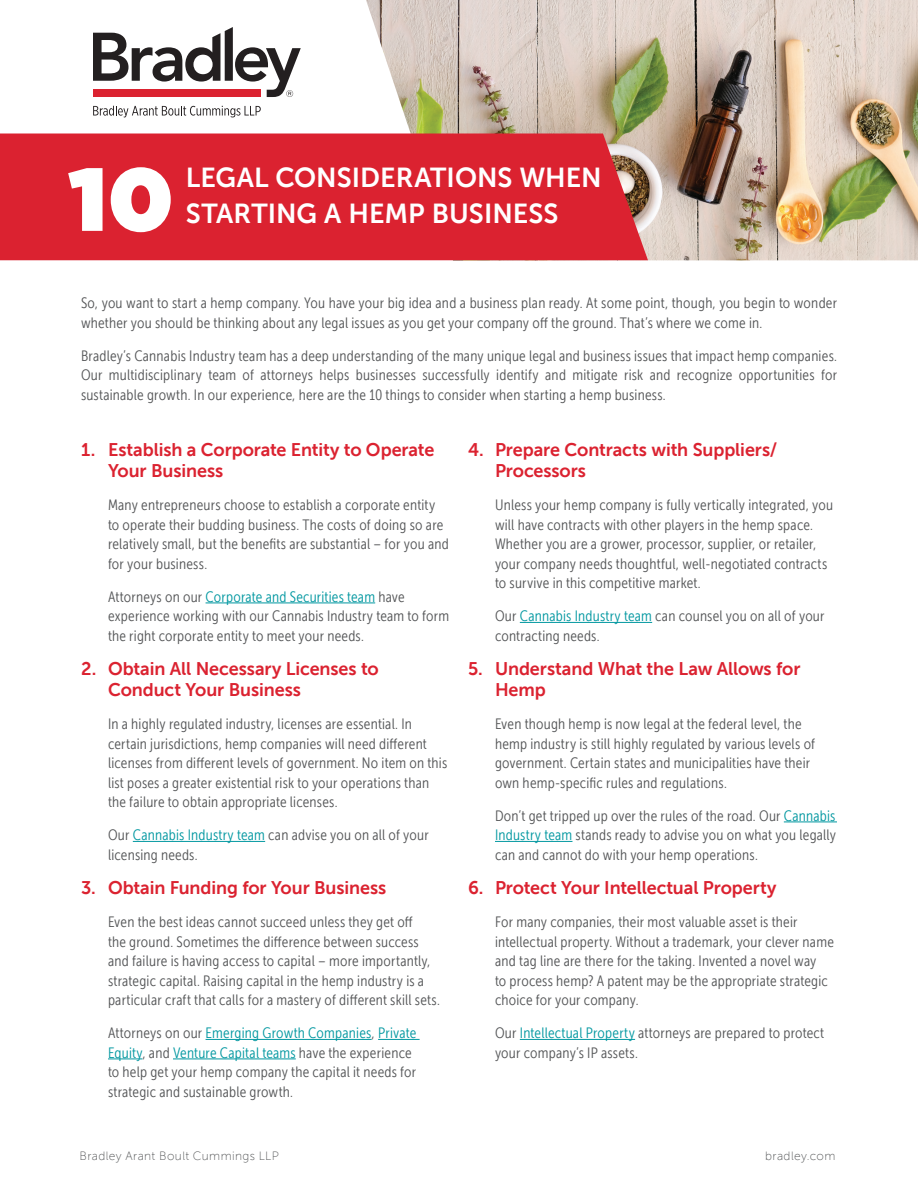
<style>
.page{position:relative;width:918px;height:1188px;background:#fff}
.page>*{position:absolute;margin:0;border:0;box-sizing:border-box;transform-origin:0 0}
.t1{font:900 89.1px "Gotham";color:#fff}
.t2{font:27px/36px "Museo Sans 700";color:#fff}
.t3{font:18px/21px "Museo Sans 700";letter-spacing:-.005em;color:#db2230}
.t4{font:15px/19.5px "Museo Sans Cond 300";letter-spacing:.015em;color:#545557}
.t5{font:12px "Museo Sans 100";letter-spacing:.035em;color:#545557}
.s1{color:#0097a0}
</style>
<div class="page">
<img style="left:365px;top:0;width:553px;height:260px">
<div style="left:0;top:134px;width:648px;height:126px;background:#db2230"></div>
<svg style="left:93px;top:106px;width:168px;height:11px"></svg>
<svg style="left:93px;top:27px;width:208px;height:70px"></svg>
<hr style="left:206px;top:603px;width:169px;height:1px;background:#0097a0">
<hr style="left:133px;top:841px;width:132px;height:1px;background:#0097a0">
<hr style="left:206px;top:1039px;width:166px;height:1px;background:#0097a0">
<hr style="left:378px;top:1039px;width:42px;height:1px;background:#0097a0">
<hr style="left:108px;top:1059px;width:34px;height:1px;background:#0097a0">
<hr style="left:173px;top:1059px;width:123px;height:1px;background:#0097a0">
<hr style="left:520px;top:622px;width:132px;height:1px;background:#0097a0">
<hr style="left:784px;top:822px;width:53px;height:1px;background:#0097a0">
<hr style="left:495px;top:841px;width:77px;height:1px;background:#0097a0">
<hr style="left:520px;top:1039px;width:115px;height:1px;background:#0097a0">
<h1 class="t1" style="left:69px;top:135px;width:106px">10</h1>
<h2 class="t2" style="left:186px;top:160px;width:417px">LEGAL CONSIDERATIONS WHEN<br>STARTING A HEMP BUSINESS</h2>
<p class="t4" style="left:81px;top:293px;width:758px">So, you want to start a hemp company. You have your big idea and a business plan ready. At some point, though, you begin to wonder whether you should be thinking about any legal issues as you get your company off the ground. That’s where we come in.</p>
<p class="t4" style="left:81px;top:346px;width:758px;text-align:justify">Bradley’s Cannabis Industry team has a deep understanding of the many unique legal and business issues that impact hemp companies.<br>Our multidisciplinary team of attorneys helps businesses successfully identify and mitigate risk and recognize opportunities for sustainable growth. In our experience, here are the 10 things to consider when starting a hemp business.</p>
<p class="t3" style="left:108px;top:440px;width:328px;text-indent:-27px">1. Establish a Corporate Entity to Operate<br>Your Business</p>
<p class="t4" style="left:108px;top:496px;width:342px">Many entrepreneurs choose to establish a corporate entity to operate their budding business. The costs of doing so are relatively small, but the benefits are substantial – for you and for your business.</p>
<p class="t4" style="left:108px;top:587px;width:343px">Attorneys on our <span class="s1">Corporate and Securities team</span> have experience working with our Cannabis Industry team to form the right corporate entity to meet your needs.</p>
<p class="t3" style="left:108px;top:659px;width:272px;text-indent:-27px">2. Obtain All Necessary Licenses to<br>Conduct Your Business</p>
<p class="t4" style="left:108px;top:715px;width:341px">In a highly regulated industry, licenses are essential. In certain jurisdictions, hemp companies will need different licenses from different levels of government. No item on this list poses a greater existential risk to your operations than the failure to obtain appropriate licenses.</p>
<p class="t4" style="left:108px;top:826px;width:322px">Our <span class="s1">Cannabis Industry team</span> can advise you on all of your licensing needs.</p>
<p class="t3" style="left:81px;top:878px;width:307px">3. Obtain Funding for Your Business</p>
<p class="t4" style="left:108px;top:913px;width:333px">Even the best ideas cannot succeed unless they get off<br>the ground. Sometimes the difference between success and failure is having access to capital – more importantly, strategic capital. Raising capital in the hemp industry is a particular craft that calls for a mastery of different skill sets.</p>
<p class="t4" style="left:108px;top:1024px;width:310px">Attorneys on our <span class="s1">Emerging Growth Companies</span>, <span class="s1">Private Equity</span>, and <span class="s1">Venture Capital teams</span> have the experience to help get your hemp company the capital it needs for strategic and sustainable growth.</p>
<p class="t3" style="left:495px;top:440px;width:284px;text-indent:-27px">4. Prepare Contracts with Suppliers/<br>Processors</p>
<p class="t4" style="left:495px;top:496px;width:340px">Unless your hemp company is fully vertically integrated, you will have contracts with other players in the hemp space.<br>Whether you are a grower, processor, supplier, or retailer, your company needs thoughtful, well-negotiated contracts to survive in this competitive market.</p>
<p class="t4" style="left:495px;top:607px;width:331px">Our <span class="s1">Cannabis Industry team</span> can counsel you on all of your contracting needs.</p>
<p class="t3" style="left:495px;top:659px;width:307px;text-indent:-27px">5. Understand What the Law Allows for<br>Hemp</p>
<p class="t4" style="left:495px;top:715px;width:322px">Even though hemp is now legal at the federal level, the hemp industry is still highly regulated by various levels of government. Certain states and municipalities have their own hemp-specific rules and regulations.</p>
<p class="t4" style="left:495px;top:806px;width:343px;text-align:justify">Don’t get tripped up over the rules of the road. Our <span class="s1">Cannabis Industry team</span> stands ready to advise you on what you legally can and cannot do with your hemp operations.</p>
<p class="t3" style="left:468px;top:878px;width:310px">6. Protect Your Intellectual Property</p>
<p class="t4" style="left:495px;top:913px;width:340px">For many companies, their most valuable asset is their intellectual property. Without a trademark, your clever name and tag line are there for the taking. Invented a novel way<br>to process hemp? A patent may be the appropriate strategic choice for your company.</p>
<p class="t4" style="left:495px;top:1024px;width:331px">Our <span class="s1">Intellectual Property</span> attorneys are prepared to protect your company’s IP assets.</p>
<p class="t5" style="left:80px;top:1150px;width:201px">Bradley Arant Boult Cummings LLP</p>
<p class="t5" style="left:765px;top:1150px;width:72px">bradley.com</p>
</div>
